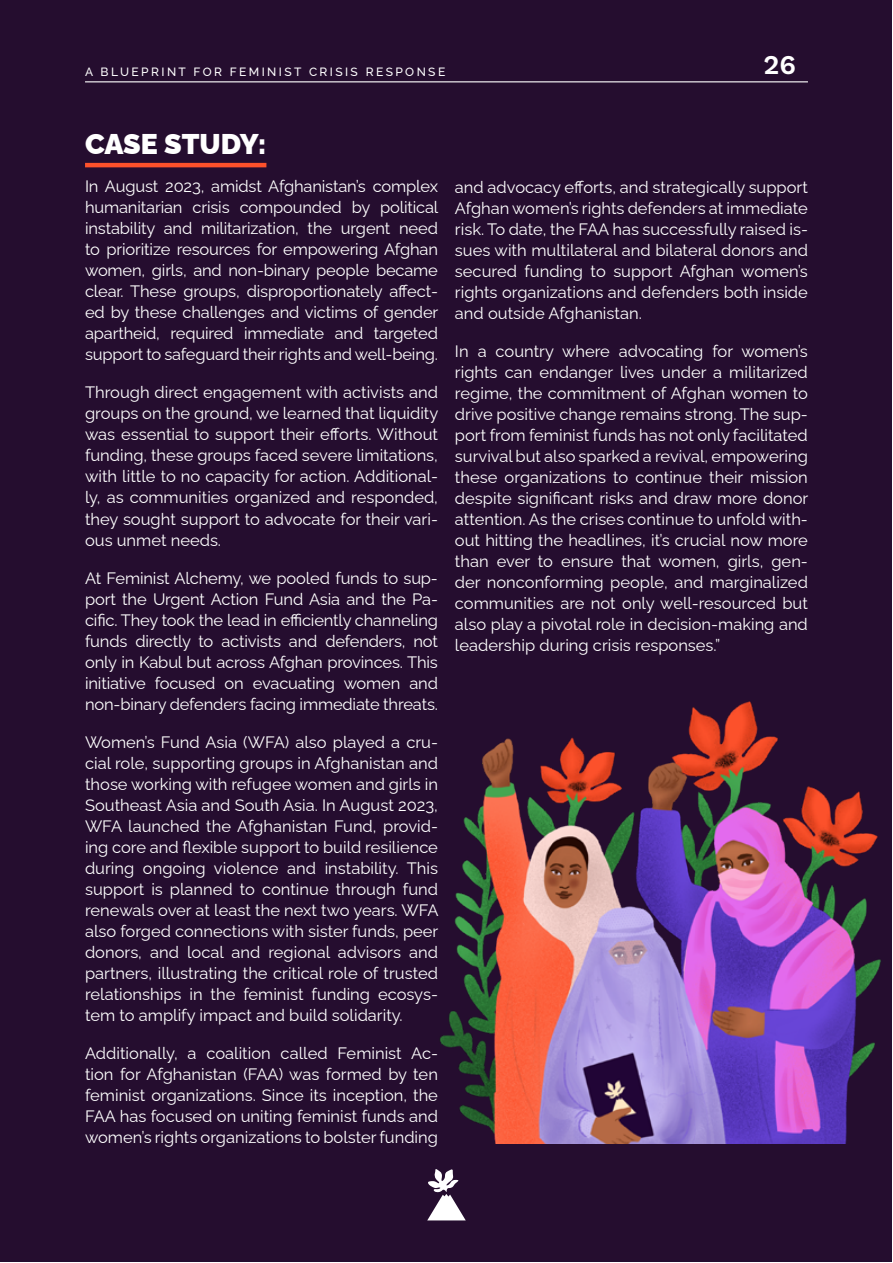
<style>
.page{position:relative;width:893px;height:1263px;background:#fff}
.page>*{position:absolute;margin:0;border:0;box-sizing:border-box;transform-origin:0 0}
.t1{font:900 28.5px "Raleway";color:#fff}
.t2{font:600 27px "Work Sans";color:#fff}
.t3{font:16.5px/21px "Raleway";color:#fff;text-align:justify}
.t4{font:500 12px "Raleway";letter-spacing:.2em;color:#fff}
</style>
<div class="page">
<div style="left:1px;top:1px;width:891px;height:1261px;background:#250d2f"></div>
<img style="left:440px;top:701px;width:441px;height:443px">
<hr style="left:85px;top:81px;width:723px;height:1px;background:#fff">
<svg style="left:427px;top:1169px;width:39px;height:51px"></svg>
<hr style="left:85px;top:163px;width:181px;height:4px;background:#fd512b">
<p class="t4" style="left:85px;top:62px;width:362px">A BLUEPRINT FOR FEMINIST CRISIS RESPONSE</p>
<h2 class="t2" style="left:763px;top:44px;width:34px">26</h2>
<h1 class="t1" style="left:85px;top:122px;width:183px">CASE STUDY:</h1>
<p class="t3" style="left:85px;top:174px;width:355px">In August 2023, amidst Afghanistan’s complex humanitarian crisis compounded by political instability and militarization, the urgent need to prioritize resources for empowering Afghan women, girls, and non-binary people became clear. These groups, disproportionately affect&shy;ed by these challenges and victims of gender apartheid, required immediate and targeted support to safeguard their rights and well-being.</p>
<p class="t3" style="left:85px;top:380px;width:355px">Through direct engagement with activists and groups on the ground, we learned that liquidity was essential to support their efforts. Without funding, these groups faced severe limitations, with little to no capacity for action. Additional&shy;ly, as communities organized and responded, they sought support to advocate for their vari&shy;ous unmet needs.</p>
<p class="t3" style="left:85px;top:565px;width:354px">At Feminist Alchemy, we pooled funds to sup&shy;port the Urgent Action Fund Asia and the Pa&shy;cific. They took the lead in efficiently channeling funds directly to activists and defenders, not only in Kabul but across Afghan provinces. This initiative focused on evacuating women and non-binary defenders facing immediate threats.</p>
<p class="t3" style="left:85px;top:729px;width:355px">Women’s Fund Asia (WFA) also played a cru&shy;cial role, supporting groups in Afghanistan and those working with refugee women and girls in Southeast Asia and South Asia. In August 2023, WFA launched the Afghanistan Fund, provid&shy;ing core and flexible support to build resilience during ongoing violence and instability. This support is planned to continue through fund renewals over at least the next two years. WFA also forged connections with sister funds, peer donors, and local and regional advisors and partners, illustrating the critical role of trusted relationships in the feminist funding ecosys&shy;tem to amplify impact and build solidarity.</p>
<p class="t3" style="left:85px;top:1040px;width:354px">Additionally, a coalition called Feminist Ac&shy;tion for Afghanistan (FAA) was formed by ten feminist organizations. Since its inception, the FAA has focused on uniting feminist funds and women’s rights organizations to bolster funding</p>
<p class="t3" style="left:455px;top:174px;width:354px">and advocacy efforts, and strategically support Afghan women’s rights defenders at immediate risk. To date, the FAA has successfully raised is&shy;sues with multilateral and bilateral donors and secured funding to support Afghan women’s rights organizations and defenders both inside and outside Afghanistan.</p>
<p class="t3" style="left:455px;top:338px;width:355px">In a country where advocating for women’s rights can endanger lives under a militarized regime, the commitment of Afghan women to drive positive change remains strong. The sup&shy;port from feminist funds has not only facilitated survival but also sparked a revival, empowering these organizations to continue their mission despite significant risks and draw more donor attention. As the crises continue to unfold with&shy;out hitting the headlines, it’s crucial now more than ever to ensure that women, girls, gen&shy;der nonconforming people, and marginalized communities are not only well-resourced but also play a pivotal role in decision-making and leadership during crisis responses.”</p>
</div>
